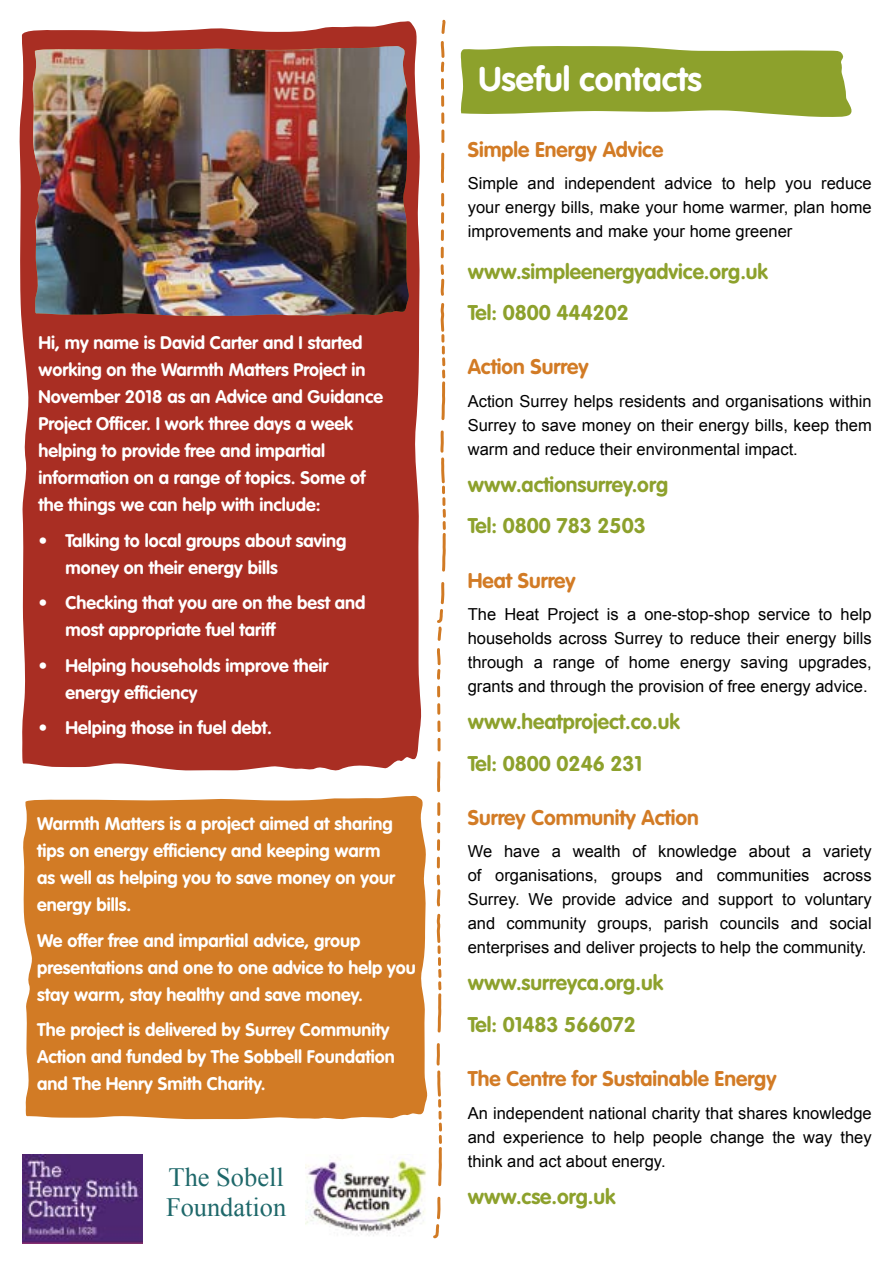
<style>
.page{position:relative;width:893px;height:1263px;background:#fff}
.page>*{position:absolute;margin:0;border:0;box-sizing:border-box;transform-origin:0 0}
.t1{font:700 33.75px "VAG Rounded";color:#fff}
.t2{font:26.4px/29.8px "Times New Roman";color:#1e686a}
.t3{font:700 21px/41.5px "VAG Rounded";color:#8da12c}
.t4{font:700 21px "VAG Rounded";color:#d27b25}
.t5{font:700 18px/27px "VAG Rounded";color:#fff}
.t6{font:16.5px/24px "Arial";color:#000;text-align:justify}
</style>
<div class="page">
<img style="left:305px;top:1157px;width:122px;height:79px">
<img style="left:22px;top:1154px;width:121px;height:89px">
<svg style="left:460px;top:46px;width:392px;height:71px;background:#9aac45"></svg>
<div style="left:23px;top:796px;width:405px;height:324px;background:#d27b25"></div>
<svg style="left:433px;top:19px;width:13px;height:1220px"></svg>
<div style="left:19px;top:21px;width:402px;height:750px;background:#a92e23"></div>
<img style="left:32px;top:46px;width:377px;height:270px">
<p class="t5" style="left:38px;top:329px;width:346px">Hi, my name is David Carter and I started working on the Warmth Matters Project in November 2018 as an Advice and Guidance Project Officer. I work three days a week helping to provide free and impartial information on a range of topics. Some of the things we can help with include:</p>
<p class="t5" style="left:65px;top:527px;width:283px;text-indent:-27px">• Talking to local groups about saving money on their energy bills</p>
<p class="t5" style="left:65px;top:589px;width:302px;text-indent:-27px">• Checking that you are on the best and most appropriate fuel tariff</p>
<p class="t5" style="left:65px;top:652px;width:265px;text-indent:-27px">• Helping households improve their energy efficiency</p>
<p class="t5" style="left:38px;top:714px;width:235px">• Helping those in fuel debt.</p>
<p class="t5" style="left:37px;top:810px;width:359px">Warmth Matters is a project aimed at sharing tips on energy efficiency and keeping warm as well as helping you to save money on your energy bills.</p>
<p class="t5" style="left:37px;top:927px;width:380px">We offer free and impartial advice, group presentations and one to one advice to help you stay warm, stay healthy and save money.</p>
<p class="t5" style="left:37px;top:1016px;width:359px">The project is delivered by Surrey Community<br>Action and funded by The Sobbell Foundation and The Henry Smith Charity.</p>
<h2 class="t2" style="left:166px;top:1162px;width:122px">The Sobell<br>Foundation</h2>
<h1 class="t1" style="left:478px;top:60px;width:225px">Useful contacts</h1>
<p class="t4" style="left:468px;top:137px;width:197px">Simple Energy Advice</p>
<p class="t6" style="left:468px;top:171px;width:405px">Simple and independent advice to help you reduce your energy bills, make your home warmer, plan home improvements and make your home greener</p>
<p class="t3" style="left:468px;top:250px;width:302px">www.simpleenergyadvice.org.uk<br>Tel: 0800 444202</p>
<p class="t4" style="left:468px;top:355px;width:122px">Action Surrey</p>
<p class="t6" style="left:468px;top:389px;width:405px">Action Surrey helps residents and organisations within Surrey to save money on their energy bills, keep them warm and reduce their environmental impact.</p>
<p class="t3" style="left:468px;top:463px;width:202px">www.actionsurrey.org<br>Tel: 0800 783 2503</p>
<p class="t4" style="left:468px;top:568px;width:109px">Heat Surrey</p>
<p class="t6" style="left:468px;top:602px;width:405px">The Heat Project is a one-stop-shop service to help households across Surrey to reduce their energy bills through a range of home energy saving upgrades, grants and through the provision of free energy advice.</p>
<p class="t3" style="left:468px;top:701px;width:214px">www.heatproject.co.uk<br>Tel: 0800 0246 231</p>
<p class="t4" style="left:468px;top:805px;width:232px">Surrey Community Action</p>
<p class="t6" style="left:468px;top:840px;width:405px">We have a wealth of knowledge about a variety of organisations, groups and communities across Surrey. We provide advice and support to voluntary and community groups, parish councils and social enterprises and deliver projects to help the community.</p>
<p class="t3" style="left:468px;top:962px;width:197px">www.surreyca.org.uk<br>Tel: 01483 566072</p>
<p class="t4" style="left:468px;top:1066px;width:310px">The Centre for Sustainable Energy</p>
<p class="t6" style="left:468px;top:1101px;width:405px">An independent national charity that shares knowledge and experience to help people change the way they think and act about energy.</p>
<p class="t3" style="left:468px;top:1175px;width:149px">www.cse.org.uk</p>
</div>
